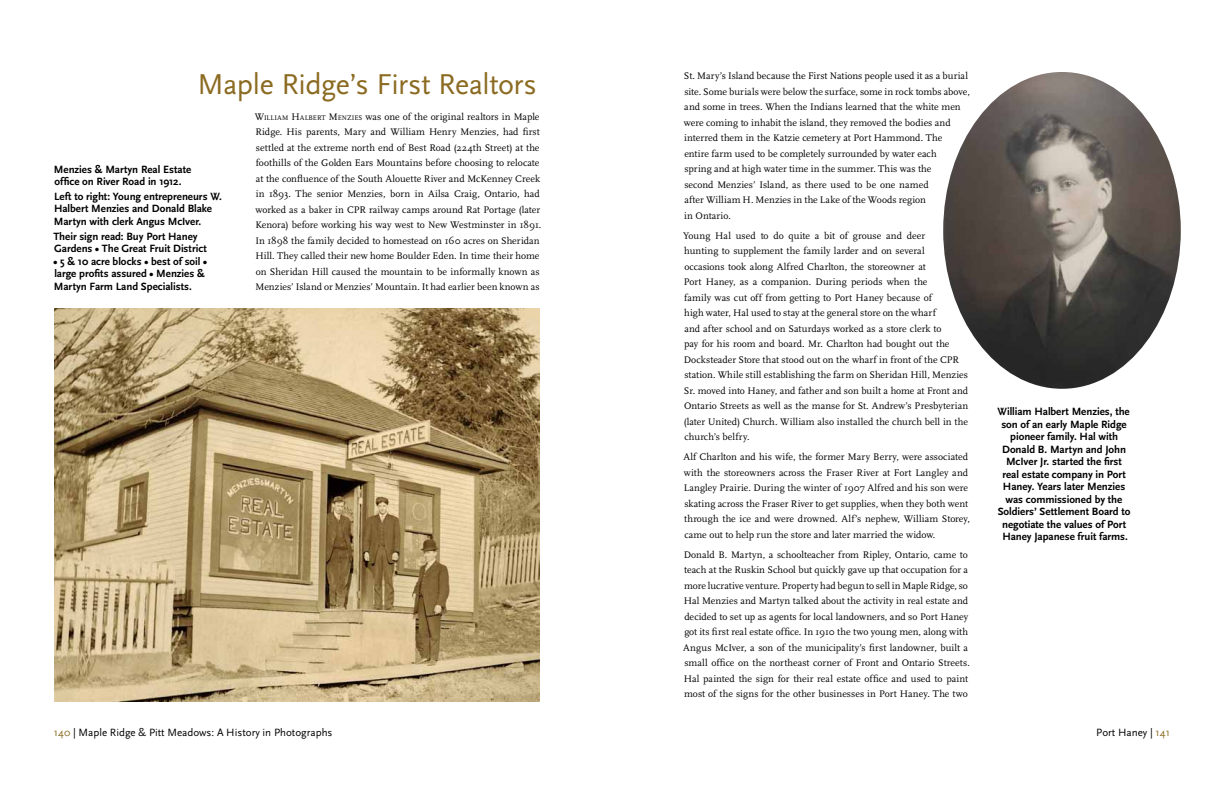
<style>
.page{position:relative;width:1224px;height:792px;background:#fff}
.page>*{position:absolute;margin:0;border:0;box-sizing:border-box;transform-origin:0 0}
.t1{font:30px "Scala Sans";letter-spacing:-.015em;color:#8b6b21}
.t2{font:700 11px/12.5px "Scala Sans";letter-spacing:-.005em;color:#000}
.t3{font:11px "Scala Sans";color:#000}
.t4{font:10px/15.5px "FF Scala";letter-spacing:.005em;color:#000}
.s1{font-style:inherit}
.s2{font-size:7px}
.s3{color:#8b6b21}
</style>
<div class="page">
<img style="left:943px;top:72px;width:238px;height:317px">
<img style="left:54px;top:308px;width:486px;height:394px">
<h1 class="t1" style="left:198px;top:68px;width:341px">Maple Ridge’s First Realtors</h1>
<p class="t2" style="left:54px;top:163px;width:139px">Menzies &amp; Martyn Real Estate office on River Road in 1912.</p>
<p class="t2" style="left:54px;top:190px;width:169px">Left to right: Young entrepreneurs W.<br>Halbert Menzies and Donald Blake<br>Martyn with clerk Angus McIver.</p>
<p class="t2" style="left:53px;top:230px;width:155px">Their sign read: Buy Port Haney<br>Gardens • The Great Fruit District</p>
<p class="t2" style="left:53px;top:255px;width:155px">• 5 &amp; 10 acre blocks • best of soil • large profits assured • Menzies &amp;<br>Martyn Farm Land Specialists.</p>
<p class="t4" style="left:255px;top:109px;width:288px"><span class="s1">W</span><span class="s2">ILLIAM</span> <span class="s1">H</span><span class="s2">ALBERT</span> <span class="s1">M</span> <span class="s2">ENZIES</span> was one of the original realtors in Maple Ridge. His parents, Mary and William Henry Menzies, had first settled at the extreme north end of Best Road (224th Street) at the foothills of the Golden Ears Mountains before choosing to relocate at the confluence of the South Alouette River and McKenney Creek in 1893. The senior Menzies, born in Ailsa Craig, Ontario, had worked as a baker in CPR railway camps around Rat Portage (later Kenora) before working his way west to New Westminster in 1891.<br>In 1898 the family decided to homestead on 160 acres on Sheridan Hill. They called their new home Boulder Eden. In time their home on Sheridan Hill caused the mountain to be informally known as Menzies’ Island or Menzies’ Mountain. It had earlier been known as</p>
<p class="t4" style="left:684px;top:69px;width:287px">St. Mary’s Island because the First Nations people used it as a burial site. Some burials were below the surface, some in rock tombs above, and some in trees. When the Indians learned that the white men were coming to inhabit the island, they removed the bodies and interred them in the Katzie cemetery at Port Hammond. The<br>entire farm used to be completely surrounded by water each<br>spring and at high water time in the summer. This was the<br>second Menzies’ Island, as there used to be one named<br>after William H. Menzies in the Lake of the Woods region<br>in Ontario.</p>
<p class="t4" style="left:683px;top:228px;width:287px">Young Hal used to do quite a bit of grouse and deer<br>hunting to supplement the family larder and on several<br>occasions took along Alfred Charlton, the storeowner at<br>Port Haney, as a companion. During periods when the<br>family was cut off from getting to Port Haney because of<br>high water, Hal used to stay at the general store on the wharf<br>and after school and on Saturdays worked as a store clerk to<br>pay for his room and board. Mr. Charlton had bought out the Docksteader Store that stood out on the wharf in front of the CPR station. While still establishing the farm on Sheridan Hill, Menzies Sr. moved into Haney, and father and son built a home at Front and Ontario Streets as well as the manse for St. Andrew’s Presbyterian (later United) Church. William also installed the church bell in the church’s belfry.</p>
<p class="t4" style="left:683px;top:450px;width:288px">Alf Charlton and his wife, the former Mary Berry, were associated with the storeowners across the Fraser River at Fort Langley and Langley Prairie. During the winter of 1907 Alfred and his son were skating across the Fraser River to get supplies, when they both went through the ice and were drowned. Alf’s nephew, William Storey, came out to help run the store and later married the widow.</p>
<p class="t4" style="left:683px;top:547px;width:288px">Donald B. Martyn, a schoolteacher from Ripley, Ontario, came to teach at the Ruskin School but quickly gave up that occupation for a more lucrative venture. Property had begun to sell in Maple Ridge, so Hal Menzies and Martyn talked about the activity in real estate and decided to set up as agents for local landowners, and so Port Haney got its first real estate office. In 1910 the two young men, along with Angus McIver, a son of the municipality’s first landowner, built a small office on the northeast corner of Front and Ontario Streets.<br>Hal painted the sign for their real estate office and used to paint most of the signs for the other businesses in Port Haney. The two</p>
<p class="t2" style="left:998px;top:406px;width:134px;text-align:center">William Halbert Menzies, the son of an early Maple Ridge pioneer family. Hal with<br>Donald B. Martyn and John<br>McIver Jr. started the first real estate company in Port<br>Haney. Years later Menzies was commissioned by the<br>Soldiers’ Settlement Board to negotiate the values of Port<br>Haney Japanese fruit farms.</p>
<p class="t3" style="left:54px;top:726px;width:280px"><span class="s3">140</span> | Maple Ridge &amp; Pitt Meadows: A History in Photographs</p>
<p class="t3" style="left:1096px;top:726px;width:75px">Port Haney | <span class="s3">141</span></p>
</div>
